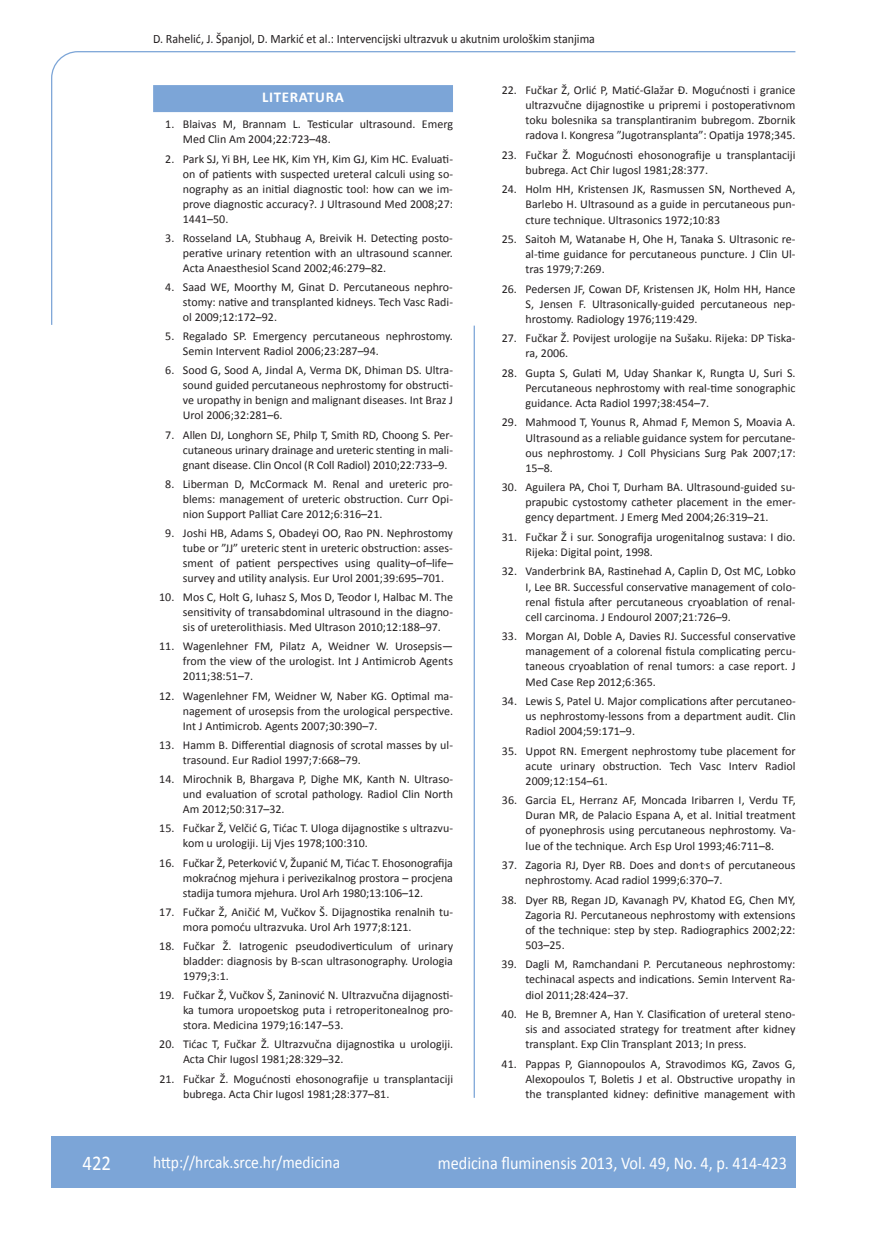
<style>
.page{position:relative;width:872px;height:1234px;background:#fff}
.page>*{position:absolute;margin:0;border:0;box-sizing:border-box;transform-origin:0 0}
.t1{font:21px "Calibri";color:#fff;scale:.9 1}
.t2{font:18px "Calibri";color:#fff;scale:.9 1}
.t3{font:17.25px "Calibri";color:#fff;scale:.9 1}
.t4{font:700 15px "Calibri";letter-spacing:.04em;color:#fff}
.t5{font:12.75px "Calibri";color:#231f20;scale:.94 1}
.t6{font:12px/15.1px "Calibri";color:#231f20;text-align:justify}
</style>
<div class="page">
<svg style="left:51px;top:51px;width:745px;height:274px"></svg>
<hr style="left:473px;top:325px;width:2px;height:772px;background:#7ca5d7">
<div style="left:51px;top:1135px;width:744px;height:51px;background:#7ca5d7"></div>
<div style="left:153px;top:85px;width:300px;height:27px;background:#7ca5d7"></div>
<p class="t5" style="left:153px;top:30px;width:471px">D. Rahelić, J. Španjol, D. Markić et al.: Intervencijski ultrazvuk u akutnim urološkim stanjima</p>
<p class="t4" style="left:262px;top:88px;width:83px">LITERATURA</p>
<p class="t6" style="left:183px;top:116px;width:271px;text-indent:-18px">1. Blaivas M, Brannam L. Testicular ultrasound. Emerg<br>Med Clin Am 2004;22:723–48.</p>
<p class="t6" style="left:183px;top:150px;width:272px;text-indent:-18px">2. Park SJ, Yi BH, Lee HK, Kim YH, Kim GJ, Kim HC. Evaluati&shy;on of patients with suspected ureteral calculi using so&shy;nography as an initial diagnostic tool: how can we im&shy;prove diagnostic accuracy?. J Ultrasound Med 2008;27:<br>1441–50.</p>
<p class="t6" style="left:183px;top:230px;width:271px;text-indent:-18px">3. Rosseland LA, Stubhaug A, Breivik H. Detecting posto&shy;perative urinary retention with an ultrasound scanner.<br>Acta Anaesthesiol Scand 2002;46:279–82.</p>
<p class="t6" style="left:183px;top:279px;width:272px;text-indent:-18px">4. Saad WE, Moorthy M, Ginat D. Percutaneous nephro&shy;stomy: native and transplanted kidneys. Tech Vasc Radi&shy;ol 2009;12:172–92.</p>
<p class="t6" style="left:183px;top:328px;width:271px;text-indent:-18px">5. Regalado SP. Emergency percutaneous nephrostomy.<br>Semin Intervent Radiol 2006;23:287–94.</p>
<p class="t6" style="left:183px;top:362px;width:272px;text-indent:-18px">6. Sood G, Sood A, Jindal A, Verma DK, Dhiman DS. Ultra&shy;sound guided percutaneous nephrostomy for obstructi&shy;ve uropathy in benign and malignant diseases. Int Braz J Urol 2006;32:281–6.</p>
<p class="t6" style="left:183px;top:426px;width:272px;text-indent:-18px">7. Allen DJ, Longhorn SE, Philp T, Smith RD, Choong S. Per&shy;cutaneous urinary drainage and ureteric stenting in mali&shy;gnant disease. Clin Oncol (R Coll Radiol) 2010;22:733–9.</p>
<p class="t6" style="left:183px;top:475px;width:272px;text-indent:-18px">8. Liberman D, McCormack M. Renal and ureteric pro&shy;blems: management of ureteric obstruction. Curr Opi&shy;nion Support Palliat Care 2012;6:316–21.</p>
<p class="t6" style="left:183px;top:525px;width:272px;text-indent:-18px">9. Joshi HB, Adams S, Obadeyi OO, Rao PN. Nephrostomy tube or ”JJ” ureteric stent in ureteric obstruction: asses&shy;sment of patient perspectives using quality–of–life– survey and utility analysis. Eur Urol 2001;39:695–701.</p>
<p class="t6" style="left:183px;top:589px;width:272px;text-indent:-24px">10. Mos C, Holt G, Iuhasz S, Mos D, Teodor I, Halbac M. The sensitivity of transabdominal ultrasound in the diagno&shy;sis of ureterolithiasis. Med Ultrason 2010;12:188–97.</p>
<p class="t6" style="left:183px;top:638px;width:272px;text-indent:-24px">11. Wagenlehner FM, Pilatz A, Weidner W. Urosepsis— from the view of the urologist. Int J Antimicrob Agents 2011;38:51–7.</p>
<p class="t6" style="left:183px;top:687px;width:271px;text-indent:-24px">12. Wagenlehner FM, Weidner W, Naber KG. Optimal ma&shy;nagement of urosepsis from the urological perspective.<br>Int J Antimicrob. Agents 2007;30:390–7.</p>
<p class="t6" style="left:183px;top:736px;width:271px;text-indent:-24px">13. Hamm B. Differential diagnosis of scrotal masses by ul&shy;trasound. Eur Radiol 1997;7:668–79.</p>
<p class="t6" style="left:183px;top:770px;width:272px;text-indent:-24px">14. Mirochnik B, Bhargava P, Dighe MK, Kanth N. Ultraso&shy;und evaluation of scrotal pathology. Radiol Clin North Am 2012;50:317–32.</p>
<p class="t6" style="left:183px;top:820px;width:271px;text-indent:-24px">15. Fučkar Ž, Velčić G, Tićac T. Uloga dijagnostike s ultrazvu&shy;kom u urologiji. Lij Vjes 1978;100:310.</p>
<p class="t6" style="left:183px;top:854px;width:271px;text-indent:-24px">16. Fučkar Ž, Peterković V, Županić M, Tićac T. Ehosonografija mokraćnog mjehura i perivezikalnog prostora – procjena stadija tumora mjehura. Urol Arh 1980;13:106–12.</p>
<p class="t6" style="left:183px;top:903px;width:272px;text-indent:-24px">17. Fučkar Ž, Aničić M, Vučkov Š. Dijagnostika renalnih tu&shy;mora pomoću ultrazvuka. Urol Arh 1977;8:121.</p>
<p class="t6" style="left:183px;top:937px;width:271px;text-indent:-24px">18. Fučkar Ž. Iatrogenic pseudodiverticulum of urinary bladder: diagnosis by B-scan ultrasonography. Urologia 1979;3:1.</p>
<p class="t6" style="left:183px;top:986px;width:271px;text-indent:-24px">19. Fučkar Ž, Vučkov Š, Zaninović N. Ultrazvučna dijagnosti&shy;ka tumora uropoetskog puta i retroperitonealnog pro&shy;stora. Medicina 1979;16:147–53.</p>
<p class="t6" style="left:183px;top:1036px;width:271px;text-indent:-24px">20. Tićac T, Fučkar Ž. Ultrazvučna dijagnostika u urologiji.<br>Acta Chir Iugosl 1981;28:329–32.</p>
<p class="t6" style="left:183px;top:1070px;width:271px;text-indent:-24px">21. Fučkar Ž. Mogućnosti ehosonografije u transplantaciji bubrega. Acta Chir Iugosl 1981;28:377–81.</p>
<p class="t6" style="left:525px;top:82px;width:271px;text-indent:-24px">22. Fučkar Ž, Orlić P, Matić-Glažar Đ. Mogućnosti i granice ultrazvučne dijagnostike u pripremi i postoperativnom toku bolesnika sa transplantiranim bubregom. Zbornik radova I. Kongresa ”Jugotransplanta”: Opatija 1978;345.</p>
<p class="t6" style="left:525px;top:147px;width:271px;text-indent:-24px">23. Fučkar Ž. Mogućnosti ehosonografije u transplantaciji bubrega. Act Chir Iugosl 1981;28:377.</p>
<p class="t6" style="left:525px;top:181px;width:271px;text-indent:-24px">24. Holm HH, Kristensen JK, Rasmussen SN, Northeved A, Barlebo H. Ultrasound as a guide in percutaneous pun&shy;cture technique. Ultrasonics 1972;10:83</p>
<p class="t6" style="left:525px;top:231px;width:271px;text-indent:-24px">25. Saitoh M, Watanabe H, Ohe H, Tanaka S. Ultrasonic re&shy;al-time guidance for percutaneous puncture. J Clin Ul&shy;tras 1979;7:269.</p>
<p class="t6" style="left:525px;top:280px;width:271px;text-indent:-24px">26. Pedersen JF, Cowan DF, Kristensen JK, Holm HH, Hance S, Jensen F. Ultrasonically-guided percutaneous nep&shy;hrostomy. Radiology 1976;119:429.</p>
<p class="t6" style="left:525px;top:330px;width:271px;text-indent:-24px">27. Fučkar Ž. Povijest urologije na Sušaku. Rijeka: DP Tiska&shy;ra, 2006.</p>
<p class="t6" style="left:525px;top:364px;width:271px;text-indent:-24px">28. Gupta S, Gulati M, Uday Shankar K, Rungta U, Suri S.<br>Percutaneous nephrostomy with real-time sonographic guidance. Acta Radiol 1997;38:454–7.</p>
<p class="t6" style="left:525px;top:414px;width:271px;text-indent:-24px">29. Mahmood T, Younus R, Ahmad F, Memon S, Moavia A.<br>Ultrasound as a reliable guidance system for percutane&shy;ous nephrostomy. J Coll Physicians Surg Pak 2007;17:<br>15–8.</p>
<p class="t6" style="left:525px;top:479px;width:271px;text-indent:-24px">30. Aguilera PA, Choi T, Durham BA. Ultrasound-guided su&shy;prapubic cystostomy catheter placement in the emer&shy;gency department. J Emerg Med 2004;26:319–21.</p>
<p class="t6" style="left:525px;top:528px;width:271px;text-indent:-24px">31. Fučkar Ž i sur. Sonografija urogenitalnog sustava: I dio.<br>Rijeka: Digital point, 1998.</p>
<p class="t6" style="left:525px;top:563px;width:271px;text-indent:-24px">32. Vanderbrink BA, Rastinehad A, Caplin D, Ost MC, Lobko I, Lee BR. Successful conservative management of colo&shy;renal fistula after percutaneous cryoablation of renal&shy;cell carcinoma. J Endourol 2007;21:726–9.</p>
<p class="t6" style="left:525px;top:628px;width:271px;text-indent:-24px">33. Morgan AI, Doble A, Davies RJ. Successful conservative management of a colorenal fistula complicating percu&shy;taneous cryoablation of renal tumors: a case report. J Med Case Rep 2012;6:365.</p>
<p class="t6" style="left:525px;top:692px;width:271px;text-indent:-24px">34. Lewis S, Patel U. Major complications after percutaneo&shy;us nephrostomy-lessons from a department audit. Clin Radiol 2004;59:171–9.</p>
<p class="t6" style="left:525px;top:742px;width:271px;text-indent:-24px">35. Uppot RN. Emergent nephrostomy tube placement for acute urinary obstruction. Tech Vasc Interv Radiol 2009;12:154–61.</p>
<p class="t6" style="left:525px;top:791px;width:271px;text-indent:-24px">36. Garcia EL, Herranz AF, Moncada Iribarren I, Verdu TF, Duran MR, de Palacio Espana A, et al. Initial treatment of pyonephrosis using percutaneous nephrostomy. Va&shy;lue of the technique. Arch Esp Urol 1993;46:711–8.</p>
<p class="t6" style="left:525px;top:856px;width:271px;text-indent:-23px">37. Zagoria RJ, Dyer RB. Does and don<sup>,</sup>t<sup>,</sup>s of percutaneous nephrostomy. Acad radiol 1999;6:370–7.</p>
<p class="t6" style="left:525px;top:891px;width:271px;text-indent:-24px">38. Dyer RB, Regan JD, Kavanagh PV, Khatod EG, Chen MY, Zagoria RJ. Percutaneous nephrostomy with extensions of the technique: step by step. Radiographics 2002;22:<br>503–25.</p>
<p class="t6" style="left:525px;top:955px;width:272px;text-indent:-24px">39. Dagli M, Ramchandani P. Percutaneous nephrostomy: techinacal aspects and indications. Semin Intervent Ra&shy;diol 2011;28:424–37.</p>
<p class="t6" style="left:525px;top:1005px;width:271px;text-indent:-24px">40. He B, Bremner A, Han Y. Clasification of ureteral steno&shy;sis and associated strategy for treatment after kidney transplant. Exp Clin Transplant 2013; In press.</p>
<p class="t6" style="left:525px;top:1055px;width:272px;text-indent:-24px">41. Pappas P, Giannopoulos A, Stravodimos KG, Zavos G, Alexopoulos T, Boletis J et al. Obstructive uropathy in the transplanted kidney: definitive management with</p>
<h1 class="t1" style="left:82px;top:1149px;width:33px">422</h1>
<h3 class="t3" style="left:153px;top:1150px;width:209px">http://hrcak.srce.hr/medicina</h3>
<h2 class="t2" style="left:438px;top:1151px;width:389px">medicina fluminensis 2013, Vol. 49, No. 4, p. 414-423</h2>
</div>
